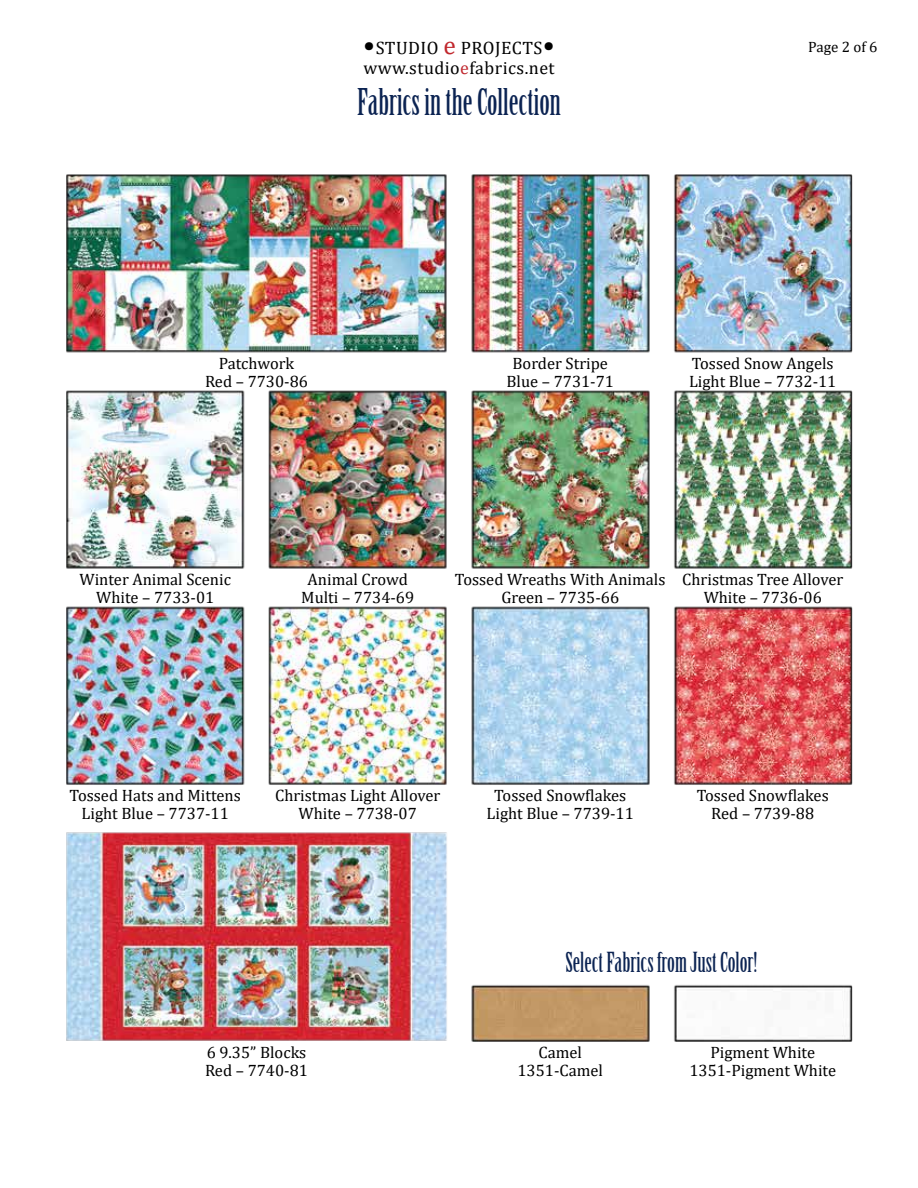
<style>
.page{position:relative;width:918px;height:1188px;background:#fff}
.page>*{position:absolute;margin:0;border:0;box-sizing:border-box;transform-origin:0 0}
.t1{font:36px "Birch Std";color:#0b2352}
.t2{font:27px "Birch Std";color:#0b2352}
.t3{font:18px "Cambria";letter-spacing:.025em;color:#000}
.t4{font:16.5px/18px "Cambria";color:#000;text-align:center}
.t5{font:15px "Cambria";color:#000}
.s1{font-size:27px}
.s2{font-size:25.5px;color:#c1272d}
.s3{color:#c0272e}
</style>
<div class="page">
<img style="left:66px;top:174px;width:787px;height:868px">
<p class="t3" style="left:363px;top:37px;width:193px"><span class="s1">•</span>STUDIO <span class="s2">e</span> PROJECTS<span class="s1">•</span></p>
<p class="t5" style="left:808px;top:38px;width:71px">Page 2 of 6</p>
<h1 class="t1" style="left:357px;top:81px;width:205px">Fabrics in the Collection</h1>
<p class="t3" style="left:363px;top:57px;width:193px">www.studio<span class="s3">e</span>fabrics.net</p>
<p class="t4" style="left:205px;top:355px;width:104px">Patchwork<br>Red – 7730-86</p>
<p class="t4" style="left:506px;top:355px;width:109px">Border Stripe<br>Blue – 7731-71</p>
<p class="t4" style="left:689px;top:355px;width:149px;text-align:left">Tossed Snow Angels<br>Light Blue – 7732-11</p>
<p class="t4" style="left:80px;top:571px;width:153px">Winter Animal Scenic<br>White – 7733-01</p>
<p class="t4" style="left:301px;top:571px;width:115px">Animal Crowd<br>Multi – 7734-69</p>
<p class="t4" style="left:682px;top:571px;width:163px">Christmas Tree Allover<br>White – 7736-06</p>
<p class="t4" style="left:455px;top:571px;width:212px">Tossed Wreaths With Animals<br>Green – 7735-66</p>
<p class="t4" style="left:70px;top:787px;width:173px">Tossed Hats and Mittens<br>Light Blue – 7737-11</p>
<p class="t4" style="left:275px;top:787px;width:167px">Christmas Light Allover<br>White – 7738-07</p>
<p class="t4" style="left:487px;top:787px;width:149px">Tossed Snowflakes<br>Light Blue – 7739-11</p>
<p class="t4" style="left:697px;top:787px;width:134px">Tossed Snowflakes<br>Red – 7739-88</p>
<p class="t4" style="left:205px;top:1043px;width:104px;text-align:left">6 9.35” Blocks<br>Red – 7740-81</p>
<h2 class="t2" style="left:566px;top:947px;width:193px">Select Fabrics from Just Color!</h2>
<p class="t4" style="left:517px;top:1043px;width:87px">Camel<br>1351-Camel</p>
<p class="t4" style="left:689px;top:1043px;width:148px">Pigment White<br>1351-Pigment White</p>
</div>
